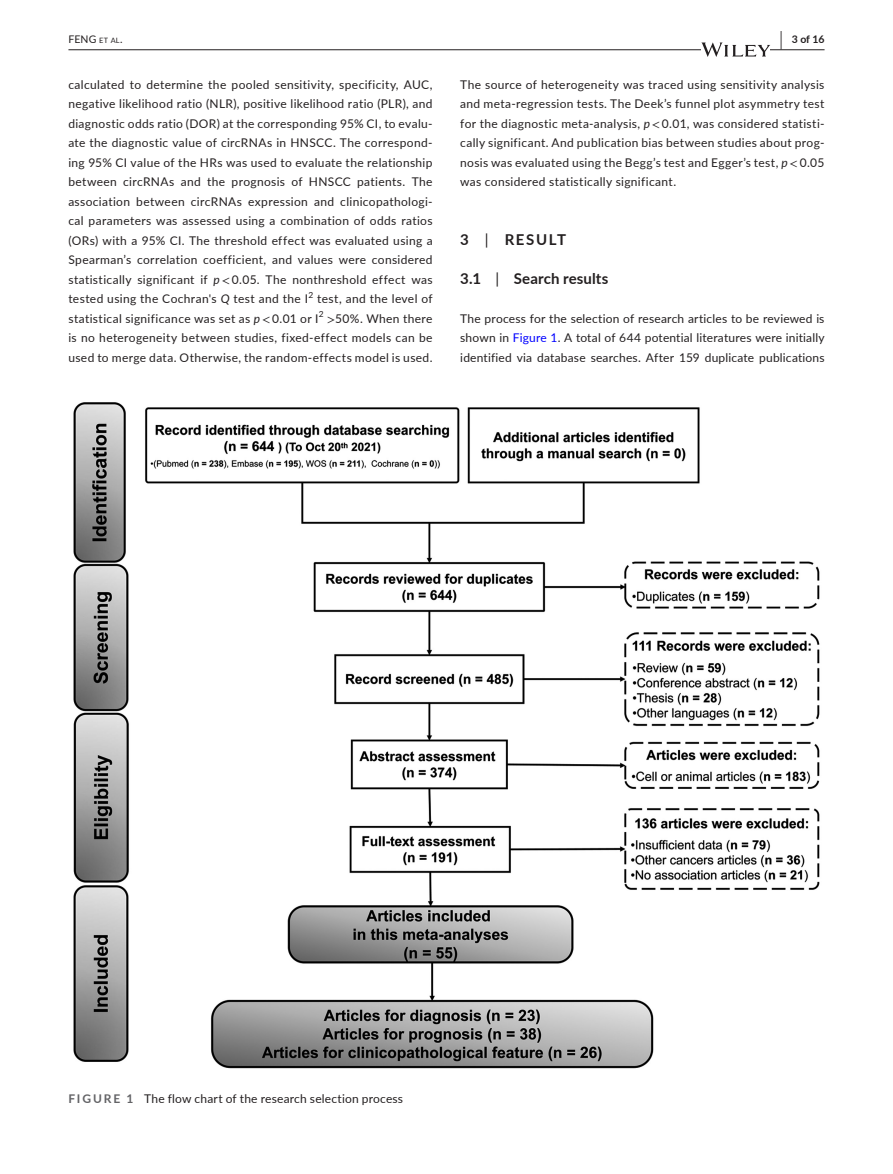
<style>
.page{position:relative;width:893px;height:1174px;background:#fff}
.page>*{position:absolute;margin:0;border:0;box-sizing:border-box;transform-origin:0 0}
.t1{font:700 15px "Lato";letter-spacing:.01em;color:#231f20}
.t2{font:12px/19.5px "Lato";letter-spacing:.025em;color:#231f20;text-align:justify}
.t3{font:10.5px "Lato";color:#231f20}
.t4{font:700 10.5px "Lato";color:#231f20}
.s1{font-size:7.35px}
.s2{font-size:19.5px}
.s3{font-style:italic}
.s4{font-family:"STIX"}
.s5{font-weight:400}
.s6{color:#00f}
.s7{font-weight:700;color:#636366}
</style>
<div class="page">
<hr style="left:68px;top:49px;width:756px;height:1px;background:#231f20">
<svg style="left:701px;top:42px;width:69px;height:15px"></svg>
<img style="left:73px;top:402px;width:747px;height:667px">
<p class="t3" style="left:68px;top:31px;width:56px">FENG <span class="s1">et al</span>.</p>
<p class="t4" style="left:780px;top:31px;width:46px"><span class="s2">|</span> 3 of 16</p>
<p class="t2" style="left:68px;top:74px;width:366px">calculated to determine the pooled sensitivity, specificity, AUC, negative likelihood ratio (NLR), positive likelihood ratio (PLR), and diagnostic odds ratio (DOR) at the corresponding 95% CI, to evalu&shy;ate the diagnostic value of circRNAs in HNSCC. The correspond&shy;ing 95% CI value of the HRs was used to evaluate the relationship between circRNAs and the prognosis of HNSCC patients. The association between circRNAs expression and clinicopathologi&shy;cal parameters was assessed using a combination of odds ratios (ORs) with a 95% CI. The threshold effect was evaluated using a Spearman’s correlation coefficient, and values were considered statistically significant if <span class="s3">p</span><span class="s4">&lt;</span> 0.05. The nonthreshold effect was tested using the Cochran's <span class="s3">Q</span> test and the I<sup>2</sup> test, and the level of statistical significance was set as <span class="s3">p</span><span class="s4">&lt;</span> 0.01 or I<sup>2</sup> <span class="s4">&gt;</span>50%. When there is no heterogeneity between studies, fixed-effect models can be used to merge data. Otherwise, the random-effects model is used.</p>
<p class="t2" style="left:460px;top:74px;width:366px">The source of heterogeneity was traced using sensitivity analysis and meta-regression tests. The Deek’s funnel plot asymmetry test for the diagnostic meta-analysis, <span class="s3">p</span><span class="s4">&lt;</span> 0.01, was considered statisti&shy;cally significant. And publication bias between studies about prog&shy;nosis was evaluated using the Begg’s test and Egger’s test, <span class="s3">p</span><span class="s4">&lt;</span> 0.05 was considered statistically significant.</p>
<p class="t1" style="left:460px;top:228px;width:107px">3 <span class="s5">|</span> RESULT</p>
<p class="t1" style="left:460px;top:267px;width:150px">3.1 <span class="s5">|</span> Search results</p>
<p class="t2" style="left:460px;top:308px;width:366px">The process for the selection of research articles to be reviewed is shown in <span class="s6">Figure 1</span>. A total of 644 potential literatures were initially identified via database searches. After 159 duplicate publications</p>
<p class="t2" style="left:68px;top:1088px;width:336px"><span class="s7">FIGURE 1</span> The flow chart of the research selection process</p>
</div>
